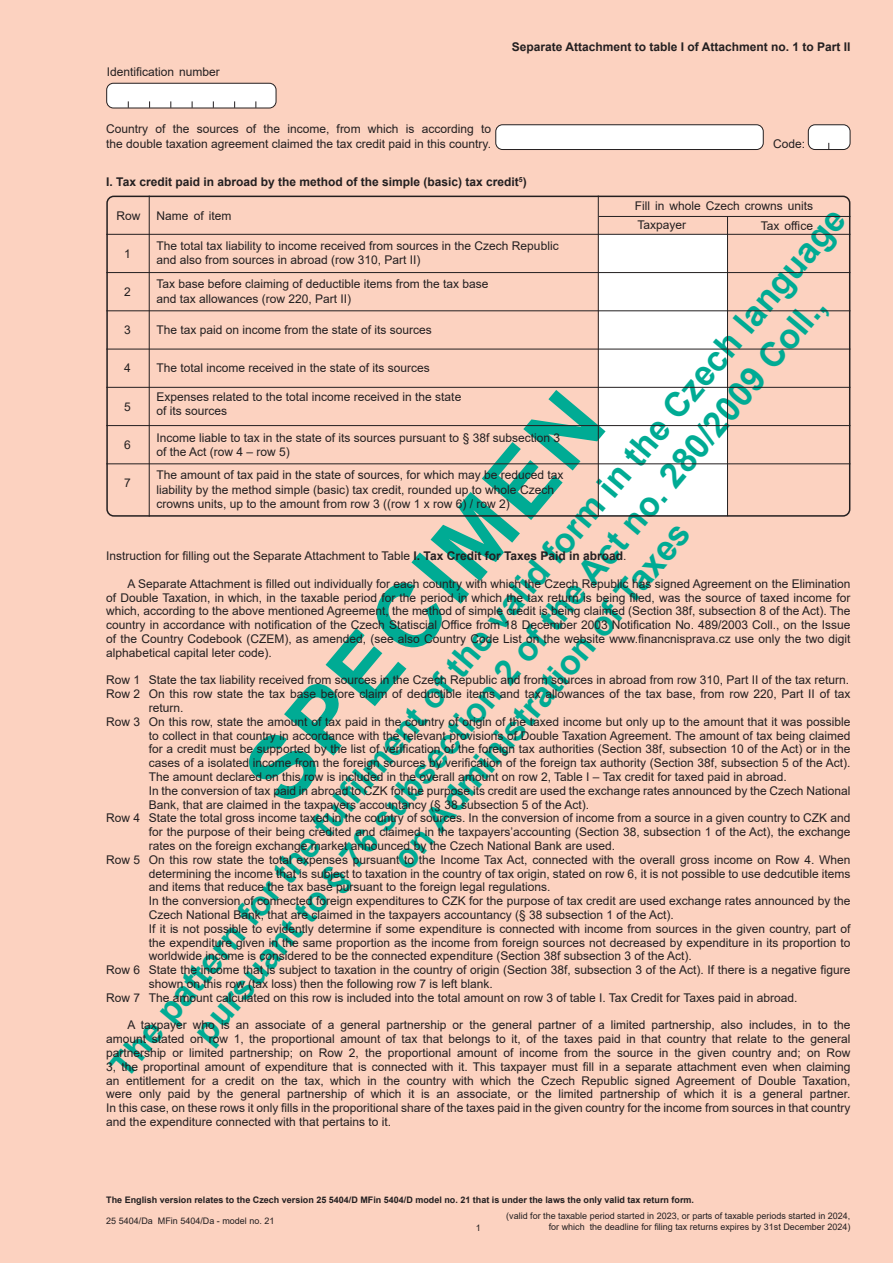
<style>
.page{position:relative;width:893px;height:1263px;background:#fcd2c0}
.page>*{position:absolute;margin:0;border:0;box-sizing:border-box;transform-origin:0 0}
.t1{font:700 90px "Arial";color:#00ab94}
.t2{font:700 34.5px/41.4px "Arial";color:#00ab94;text-align:center}
.t3{font:12px/13.8px "Arial";color:#231f20;text-align:justify}
.t4{font:700 12px "Arial";color:#231f20}
.t5{font:9px/10.8px "Arial";color:#231f20;text-align:right}
.t6{font:700 9px "Arial";color:#231f20}
.s1{font-weight:700}
</style>
<div class="page">
<div style="left:599px;top:234px;width:128px;height:282px;background:#fff"></div>
<div style="left:106px;top:196px;width:744px;height:321px;border:2px solid #231f20;border-radius:7px"></div>
<hr style="left:149px;top:196px;width:1px;height:321px;background:#231f20">
<hr style="left:598px;top:196px;width:1px;height:321px;background:#231f20">
<hr style="left:106px;top:310px;width:744px;height:1px;background:#231f20">
<hr style="left:727px;top:216px;width:1px;height:300px;background:#231f20">
<hr style="left:106px;top:272px;width:744px;height:1px;background:#231f20">
<hr style="left:106px;top:234px;width:744px;height:1px;background:#231f20">
<hr style="left:599px;top:216px;width:251px;height:1px;background:#231f20">
<hr style="left:106px;top:349px;width:744px;height:1px;background:#231f20">
<hr style="left:106px;top:387px;width:744px;height:1px;background:#231f20">
<hr style="left:106px;top:425px;width:744px;height:1px;background:#231f20">
<hr style="left:106px;top:463px;width:744px;height:1px;background:#231f20">
<div style="left:496px;top:125px;width:267px;height:25px;background:#fff;border-radius:7px"></div>
<div style="left:495px;top:124px;width:269px;height:26px;border:1px solid #231f20;border-radius:7px"></div>
<div style="left:808px;top:125px;width:42px;height:25px;background:#fff;border-radius:7px"></div>
<div style="left:808px;top:124px;width:42px;height:26px;border:1px solid #231f20;border-radius:7px"></div>
<div style="left:107px;top:83px;width:169px;height:25px;background:#fff;border-radius:7px"></div>
<div style="left:106px;top:83px;width:170px;height:25px;border:1px solid #231f20;border-radius:7px"></div>
<p class="t3" style="left:107px;top:65px;width:115px">Identification number</p>
<p class="t3" style="left:106px;top:122px;width:386px;line-height:14.4px">Country of the sources of the income, from which is according to the double taxation agreement claimed the tax credit paid in this country.</p>
<p class="t4" style="left:512px;top:39px;width:340px">Separate Attachment to table I of Attachment no. 1 to Part II</p>
<p class="t3" style="left:773px;top:136px;width:34px">Code:</p>
<p class="t4" style="left:106px;top:173px;width:422px">I. Tax credit paid in abroad by the method of the simple (basic) tax credit<sup>5</sup>)</p>
<p class="t3" style="left:635px;top:198px;width:180px">Fill in whole Czech crowns units</p>
<p class="t2" style="left:102px;top:1059px;width:1123px;rotate:-50deg">The pattern for the fulfi lment of the valid form in the Czech language pursuant to § 76 subsection 2 of the Act no. 280/2009 Coll.,<br>on Administration of Taxes</p>
<p class="t3" style="left:117px;top:209px;width:25px">Row</p>
<p class="t3" style="left:157px;top:209px;width:76px">Name of item</p>
<p class="t3" style="left:637px;top:218px;width:50px">Taxpayer</p>
<p class="t3" style="left:761px;top:219px;width:54px">Tax office</p>
<p class="t3" style="left:156px;top:239px;width:404px">The total tax liability to income received from sources in the Czech Republic</p>
<p class="t3" style="left:156px;top:253px;width:266px">and also from sources in abroad (row 310, Part II)</p>
<p class="t3" style="left:156px;top:277px;width:334px">Tax base before claiming of deductible items from the tax base</p>
<p class="t3" style="left:156px;top:292px;width:196px">and tax allowances (row 220, Part II)</p>
<p class="t3" style="left:156px;top:323px;width:277px">The tax paid on income from the state of its sources</p>
<p class="t3" style="left:156px;top:360px;width:275px">The total income received in the state of its sources</p>
<p class="t3" style="left:156px;top:390px;width:306px">Expenses related to the total income received in the state</p>
<p class="t3" style="left:156px;top:404px;width:72px">of its sources</p>
<p class="t3" style="left:156px;top:431px;width:405px">Income liable to tax in the state of its sources pursuant to § 38f subsection 3</p>
<p class="t3" style="left:156px;top:445px;width:135px">of the Act (row 4 – row 5)</p>
<p class="t3" style="left:156px;top:468px;width:408px;line-height:14.4px;text-align:left">The amount of tax paid in the state of sources, for which may be reduced tax liability by the method simple (basic) tax credit, rounded up to whole Czech crowns units, up to the amount from row 3 ((row 1 x row 6) / row 2)</p>
<p class="t3" style="left:124px;top:246px;width:8px">1</p>
<p class="t3" style="left:124px;top:285px;width:8px">2</p>
<p class="t3" style="left:124px;top:323px;width:8px">3</p>
<p class="t3" style="left:124px;top:361px;width:8px">4</p>
<p class="t3" style="left:124px;top:399px;width:8px">5</p>
<p class="t3" style="left:124px;top:438px;width:8px">6</p>
<p class="t3" style="left:124px;top:476px;width:8px">7</p>
<p class="t1" style="left:215px;top:749px;width:503px;rotate:-50deg">SPECIMEN</p>
<p class="t3" style="left:106px;top:549px;width:522px">Instruction for filling out the Separate Attachment to Table <span class="s1">I. Tax Credit for Taxes Paid in abroad</span>.</p>
<p class="t3" style="left:106px;top:576px;width:746px;text-indent:21px">A Separate Attachment is filled out individually for each country with which the Czech Republic has signed Agreement on the Elimination of Double Taxation, in which, in the taxable period for the period in which the tax return is being filed, was the source of taxed income for which, according to the above mentioned Agreement, the method of simple credit is being claimed (Section 38f, subsection 8 of the Act). The country in accordance with notification of the Czech Statiscial Office from 18 December 2003 Notification No. 489/2003 Coll., on the Issue of the Country Codebook (CZEM), as amended, (see also Country Code List on the website www.financnisprava.cz use only the two digit alphabetical capital leter code).</p>
<p class="t3" style="left:106px;top:673px;width:744px">Row 1 State the tax liability received from sources in the Czech Republic and from sources in abroad from row 310, Part II of the tax return.</p>
<p class="t3" style="left:149px;top:687px;width:703px;text-indent:-43px">Row 2 On this row state the tax base before claim of deductible items and tax allowances of the tax base, from row 220, Part II of tax return.</p>
<p class="t3" style="left:149px;top:714px;width:703px;text-indent:-43px">Row 3 On this row, state the amount of tax paid in the country of origin of the taxed income but only up to the amount that it was possible to collect in that country in accordance with the relevant provisions of Double Taxation Agreement. The amount of tax being claimed for a credit must be supported by the list of verification of the foreign tax authorities (Section 38f, subsection 10 of the Act) or in the cases of a isolated income from the foreign sources by verification of the foreign tax authority (Section 38f, subsection 5 of the Act).<br>The amount declared on this row is included in the overall amount on row 2, Table I – Tax credit for taxed paid in abroad.</p>
<p class="t3" style="left:149px;top:783px;width:703px">In the conversion of tax paid in abroad to CZK for the purpose its credit are used the exchange rates announced by the Czech National<br>Bank, that are claimed in the taxpayers accountancy (§ 38 subsection 5 of the Act).</p>
<p class="t3" style="left:149px;top:811px;width:703px;text-indent:-43px">Row 4 State the total gross income taxed in the country of sources. In the conversion of income from a source in a given country to CZK and for the purpose of their being credited and claimed in the taxpayers’accounting (Section 38, subsection 1 of the Act), the exchange rates on the foreign exchange market announced by the Czech National Bank are used.</p>
<p class="t3" style="left:149px;top:852px;width:703px;text-indent:-43px">Row 5 On this row state the total expenses pursuant to the Income Tax Act, connected with the overall gross income on Row 4. When determining the income that is subject to taxation in the country of tax origin, stated on row 6, it is not possible to use dedcutible items and items that reduce the tax base pursuant to the foreign legal regulations.</p>
<p class="t3" style="left:149px;top:894px;width:703px">In the conversion of connected foreign expenditures to CZK for the purpose of tax credit are used exchange rates announced by the<br>Czech National Bank, that are claimed in the taxpayers accountancy (§ 38 subsection 1 of the Act).</p>
<p class="t3" style="left:149px;top:921px;width:703px">If it is not possible to evidently determine if some expenditure is connected with income from sources in the given country, part of the expenditure given in the same proportion as the income from foreign sources not decreased by expenditure in its proportion to worldwide income is considered to be the connected expenditure (Section 38f subsection 3 of the Act).</p>
<p class="t3" style="left:149px;top:963px;width:703px;text-indent:-43px">Row 6 State the income that is subject to taxation in the country of origin (Section 38f, subsection 3 of the Act). If there is a negative figure shown on this row (tax loss) then the following row 7 is left blank.</p>
<p class="t3" style="left:106px;top:990px;width:693px">Row 7 The amount calculated on this row is included into the total amount on row 3 of table I. Tax Credit for Taxes paid in abroad.</p>
<p class="t3" style="left:106px;top:1018px;width:746px;text-indent:21px">A taxpayer who is an associate of a general partnership or the general partner of a limited partnership, also includes, in to the amount stated on row 1, the proportional amount of tax that belongs to it, of the taxes paid in that country that relate to the general partnership or limited partnership; on Row 2, the proportional amount of income from the source in the given country and; on Row 3, the proportinal amount of expenditure that is connected with it. This taxpayer must fill in a separate attachment even when claiming an entitlement for a credit on the tax, which in the country with which the Czech Republic signed Agreement of Double Taxation, were only paid by the general partnership of which it is an associate, or the limited partnership of which it is a general partner.<br>In this case, on these rows it only fills in the proporitional share of the taxes paid in the given country for the income from sources in that country and the expenditure connected with that pertains to it.</p>
<p class="t6" style="left:106px;top:1193px;width:589px">The English version relates to the Czech version 25 5404/D MFin 5404/D model no. 21 that is under the laws the only valid tax return form.</p>
<p class="t5" style="left:506px;top:1210px;width:346px">(valid for the taxable period started in 2023, or parts of taxable periods started in 2024, for which the deadline for filing tax returns expires by 31st December 2024)</p>
<p class="t5" style="left:106px;top:1215px;width:170px">25 5404/Da MFin 5404/Da - model no. 21</p>
<p class="t5" style="left:476px;top:1222px;width:7px">1</p>
</div>
